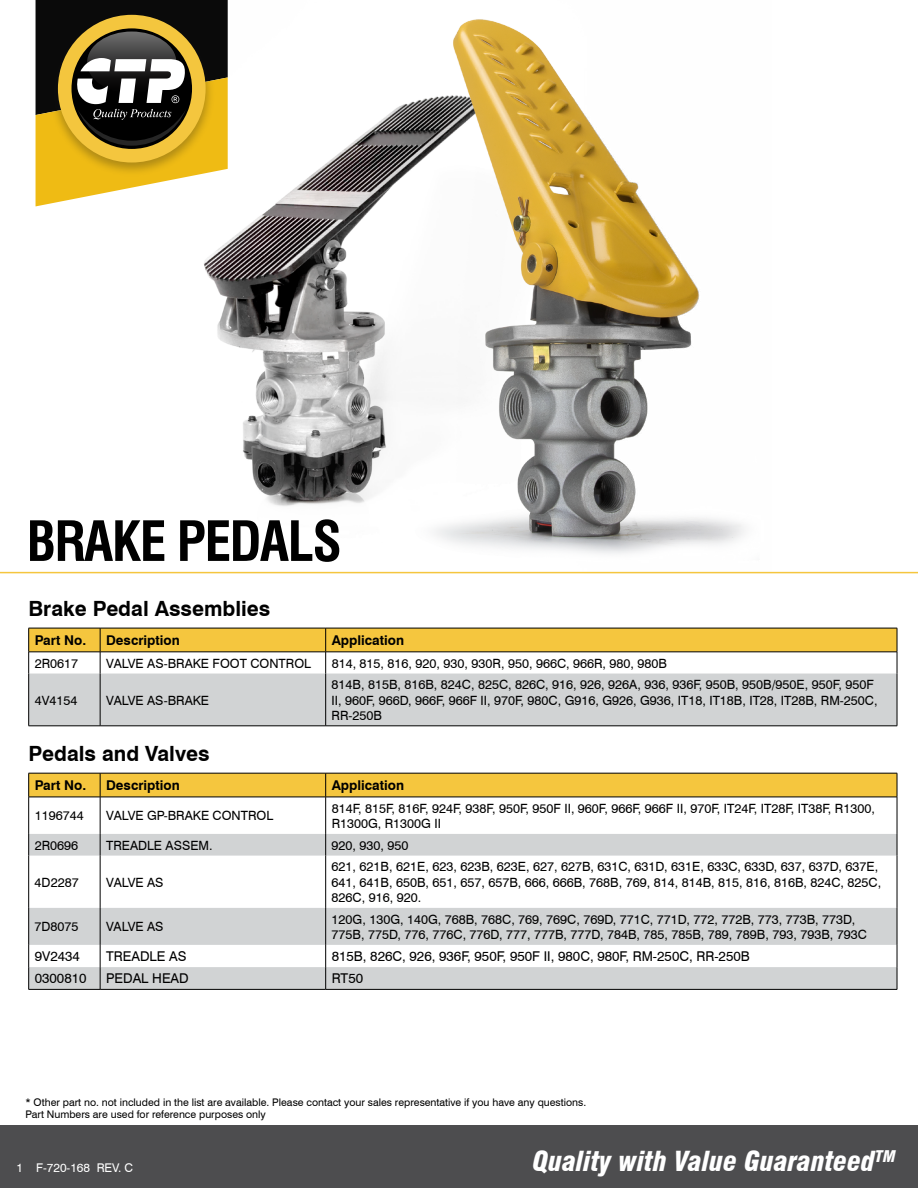
<style>
.page{position:relative;width:918px;height:1188px;background:#fff}
.page>*{position:absolute;margin:0;border:0;box-sizing:border-box;transform-origin:0 0}
.t1{font:700 condensed 54px "Swiss 721 BT";letter-spacing:-.03em;color:#000}
.t2{font:italic 900 condensed 27px "Swiss 721 BT";color:#fff}
.t3{font:700 21px "Swiss 721 BT";color:#000}
.t4{font:13.5px "Swiss 721 BT";color:#000}
.t5{font:700 13.5px "Swiss 721 BT";color:#000}
.t6{font:12.75px/15.3px "Swiss 721 BT";color:#000}
.t7{font:12px "Swiss 721 BT";color:#fff}
.t8{font:10.5px/12px "Swiss 721 BT";color:#000}
</style>
<div class="page">
<img style="left:139px;top:19px;width:632px;height:553px">
<hr style="left:0;top:572px;width:918px;height:1px;background:#f5c63e">
<div style="left:0;top:1125px;width:918px;height:63px;background:#4d4d4f"></div>
<svg style="left:36px;top:0;width:192px;height:206px;background:#8e7a3d"></svg>
<div style="left:29px;top:674px;width:868px;height:52px;background:#d1d3d4"></div>
<hr style="left:28px;top:674px;width:1px;height:52px;background:#000">
<hr style="left:100px;top:674px;width:1px;height:52px;background:#000">
<hr style="left:325px;top:674px;width:1px;height:52px;background:#000">
<hr style="left:897px;top:674px;width:1px;height:52px;background:#000">
<svg style="left:28px;top:628px;width:870px;height:46px"></svg>
<hr style="left:28px;top:652px;width:72px;height:1px;background:#000">
<hr style="left:100px;top:652px;width:226px;height:1px;background:#000">
<hr style="left:326px;top:652px;width:571px;height:1px;background:#000">
<hr style="left:28px;top:726px;width:72px;height:1px;background:#000">
<hr style="left:100px;top:726px;width:226px;height:1px;background:#000">
<hr style="left:326px;top:726px;width:571px;height:1px;background:#000">
<svg style="left:29px;top:834px;width:868px;height:155px;fill:#d1d3d4"></svg>
<hr style="left:28px;top:797px;width:1px;height:37px;background:#000">
<hr style="left:100px;top:797px;width:1px;height:37px;background:#000">
<hr style="left:325px;top:797px;width:1px;height:37px;background:#000">
<hr style="left:897px;top:797px;width:1px;height:37px;background:#000">
<svg style="left:28px;top:834px;width:1px;height:22px"></svg>
<svg style="left:100px;top:834px;width:1px;height:22px"></svg>
<svg style="left:325px;top:834px;width:1px;height:22px"></svg>
<svg style="left:897px;top:834px;width:1px;height:22px"></svg>
<hr style="left:28px;top:856px;width:1px;height:52px;background:#000">
<hr style="left:100px;top:856px;width:1px;height:52px;background:#000">
<hr style="left:325px;top:856px;width:1px;height:52px;background:#000">
<hr style="left:897px;top:856px;width:1px;height:52px;background:#000">
<hr style="left:28px;top:908px;width:1px;height:37px;background:#000">
<hr style="left:100px;top:908px;width:1px;height:37px;background:#000">
<hr style="left:325px;top:908px;width:1px;height:37px;background:#000">
<hr style="left:897px;top:908px;width:1px;height:37px;background:#000">
<svg style="left:28px;top:945px;width:1px;height:44px"></svg>
<svg style="left:100px;top:945px;width:1px;height:44px"></svg>
<svg style="left:325px;top:945px;width:1px;height:44px"></svg>
<svg style="left:897px;top:945px;width:1px;height:44px"></svg>
<svg style="left:28px;top:773px;width:870px;height:24px;background:#e7bb3b"></svg>
<hr style="left:28px;top:797px;width:72px;height:1px;background:#000">
<hr style="left:100px;top:797px;width:226px;height:1px;background:#000">
<hr style="left:326px;top:797px;width:571px;height:1px;background:#000">
<hr style="left:28px;top:989px;width:72px;height:1px;background:#000">
<hr style="left:100px;top:989px;width:226px;height:1px;background:#000">
<hr style="left:326px;top:989px;width:571px;height:1px;background:#000">
<h1 class="t1" style="left:27px;top:509px;width:317px">BRAKE PEDALS</h1>
<h3 class="t3" style="left:28px;top:596px;width:243px">Brake Pedal Assemblies</h3>
<p class="t5" style="left:35px;top:632px;width:53px">Part No.</p>
<p class="t5" style="left:106px;top:632px;width:75px">Description</p>
<p class="t5" style="left:332px;top:632px;width:74px">Application</p>
<p class="t6" style="left:35px;top:655px;width:45px">2R0617</p>
<p class="t6" style="left:106px;top:655px;width:206px">VALVE AS-BRAKE FOOT CONTROL</p>
<p class="t6" style="left:332px;top:655px;width:337px">814, 815, 816, 920, 930, 930R, 950, 966C, 966R, 980, 980B</p>
<p class="t6" style="left:35px;top:692px;width:44px">4V4154</p>
<p class="t6" style="left:106px;top:692px;width:104px">VALVE AS-BRAKE</p>
<p class="t6" style="left:332px;top:677px;width:547px">814B, 815B, 816B, 824C, 825C, 826C, 916, 926, 926A, 936, 936F, 950B, 950B/950E, 950F, 950F<br>II, 960F, 966D, 966F, 966F II, 970F, 980C, G916, G926, G936, IT18, IT18B, IT28, IT28B, RM-250C,<br>RR-250B</p>
<h3 class="t3" style="left:28px;top:741px;width:183px">Pedals and Valves</h3>
<p class="t5" style="left:35px;top:777px;width:53px">Part No.</p>
<p class="t5" style="left:106px;top:777px;width:75px">Description</p>
<p class="t5" style="left:332px;top:777px;width:74px">Application</p>
<p class="t6" style="left:35px;top:808px;width:50px">1196744</p>
<p class="t6" style="left:106px;top:808px;width:169px">VALVE GP-BRAKE CONTROL</p>
<p class="t6" style="left:332px;top:800px;width:545px">814F, 815F, 816F, 924F, 938F, 950F, 950F II, 960F, 966F, 966F II, 970F, IT24F, IT28F, IT38F, R1300,<br>R1300G, R1300G II</p>
<p class="t6" style="left:35px;top:837px;width:45px">2R0696</p>
<p class="t6" style="left:106px;top:837px;width:108px">TREADLE ASSEM.</p>
<p class="t6" style="left:332px;top:837px;width:78px">920, 930, 950</p>
<p class="t6" style="left:35px;top:874px;width:46px">4D2287</p>
<p class="t6" style="left:106px;top:874px;width:59px">VALVE AS</p>
<p class="t6" style="left:332px;top:859px;width:551px">621, 621B, 621E, 623, 623B, 623E, 627, 627B, 631C, 631D, 631E, 633C, 633D, 637, 637D, 637E,<br>641, 641B, 650B, 651, 657, 657B, 666, 666B, 768B, 769, 814, 814B, 815, 816, 816B, 824C, 825C,<br>826C, 916, 920.</p>
<p class="t6" style="left:35px;top:919px;width:46px">7D8075</p>
<p class="t6" style="left:106px;top:919px;width:59px">VALVE AS</p>
<p class="t6" style="left:332px;top:911px;width:537px">120G, 130G, 140G, 768B, 768C, 769, 769C, 769D, 771C, 771D, 772, 772B, 773, 773B, 773D,<br>775B, 775D, 776, 776C, 776D, 777, 777B, 777D, 784B, 785, 785B, 789, 789B, 793, 793B, 793C</p>
<p class="t4" style="left:35px;top:948px;width:47px">9V2434</p>
<p class="t4" style="left:106px;top:948px;width:82px">TREADLE AS</p>
<p class="t4" style="left:332px;top:948px;width:420px">815B, 826C, 926, 936F, 950F, 950F II, 980C, 980F, RM-250C, RR-250B</p>
<p class="t4" style="left:35px;top:970px;width:53px">0300810</p>
<p class="t4" style="left:106px;top:970px;width:84px">PEDAL HEAD</p>
<p class="t4" style="left:332px;top:970px;width:33px">RT50</p>
<p class="t8" style="left:26px;top:1096px;width:562px">* Other part no. not included in the list are available. Please contact your sales representative if you have any questions.<br>Part Numbers are used for reference purposes only</p>
<p class="t7" style="left:17px;top:1161px;width:118px">1 F-720-168 REV. C</p>
<h2 class="t2" style="left:533px;top:1145px;width:364px">Quality with Value Guaranteed<sup>TM</sup></h2>
</div>
